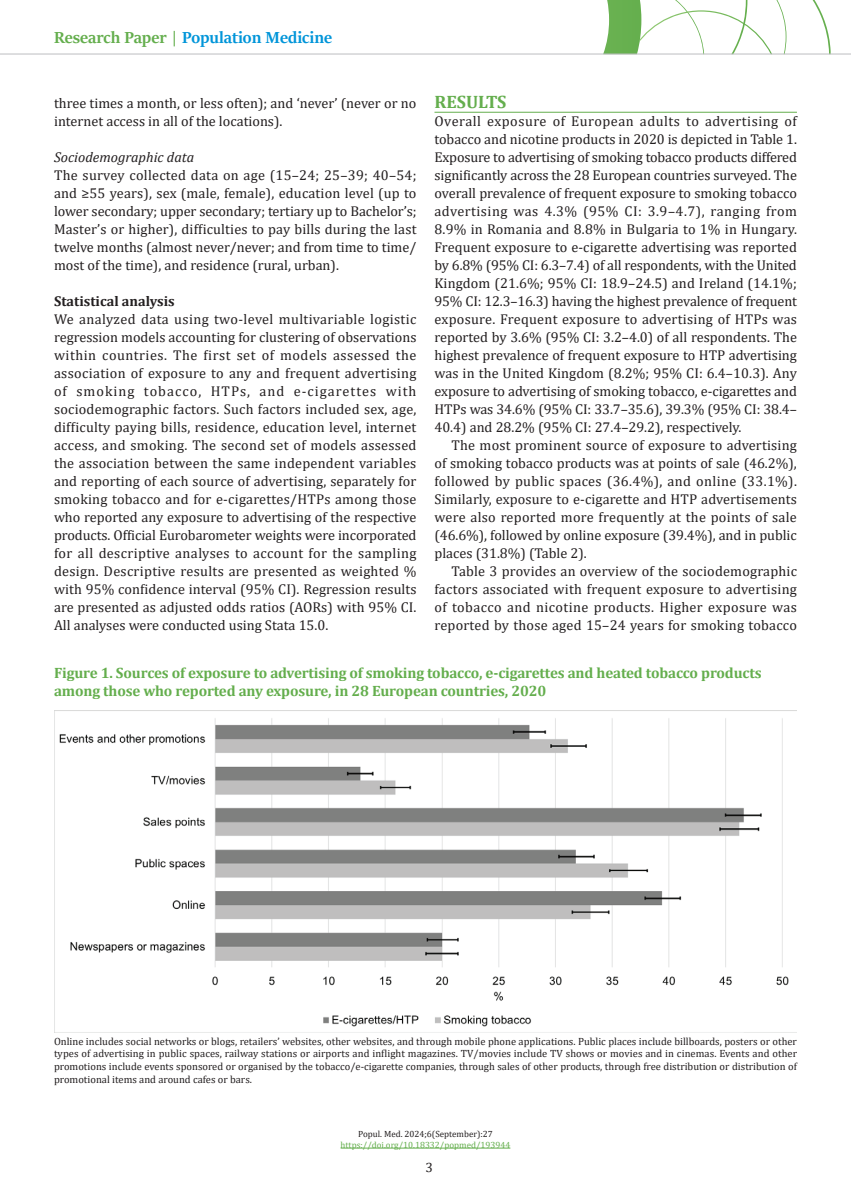
<style>
.page{position:relative;width:851px;height:1191px;background:#fff}
.page>*{position:absolute;margin:0;border:0;box-sizing:border-box;transform-origin:0 0}
.t1{font:700 18px "Sitka Banner";color:#0095d9}
.t2{font:700 18px "Cambria";color:#64ae4d}
.t3{font:700 15px/18px "Cambria";letter-spacing:-.01em;color:#64ae4d}
.t4{font:14.25px/18px "Cambria";color:#231f20;text-align:justify}
.t5{font:italic 14.25px "Cambria";color:#231f20}
.t6{font:700 14.25px "Cambria";color:#231f20}
.t7{font:13.5px "Cambria";color:#231f20}
.t8{font:10.5px/12.6px "Cambria";color:#231f20;text-align:justify}
.t9{font:9px "Cambria";color:#64ae4d}
.t10{font:9px "Cambria";color:#231f20}
.s1{color:#64ae4d}
</style>
<div class="page">
<svg style="left:536px;top:0;width:294px;height:54px"></svg>
<hr style="left:340px;top:1147px;width:170px;height:1px;background:#64ae4d">
<hr style="left:0;top:54px;width:850px;height:1px;background:#bcbdc0">
<hr style="left:434px;top:112px;width:362px;height:1px;background:#64ae4d">
<img style="left:54px;top:710px;width:742px;height:322px">
<p class="t1" style="left:54px;top:25px;width:279px"><span class="s1">Research Paper |</span> Population Medicine</p>
<p class="t2" style="left:434px;top:89px;width:73px">RESULTS</p>
<p class="t4" style="left:434px;top:112px;width:364px">Overall exposure of European adults to advertising of tobacco and nicotine products in 2020 is depicted in Table 1.<br>Exposure to advertising of smoking tobacco products differed significantly across the 28 European countries surveyed. The overall prevalence of frequent exposure to smoking tobacco advertising was 4.3% (95% CI: 3.9–4.7), ranging from 8.9% in Romania and 8.8% in Bulgaria to 1% in Hungary.<br>Frequent exposure to e-cigarette advertising was reported by 6.8% (95% CI: 6.3–7.4) of all respondents, with the United Kingdom (21.6%; 95% CI: 18.9–24.5) and Ireland (14.1%; 95% CI: 12.3–16.3) having the highest prevalence of frequent exposure. Frequent exposure to advertising of HTPs was reported by 3.6% (95% CI: 3.2–4.0) of all respondents. The highest prevalence of frequent exposure to HTP advertising was in the United Kingdom (8.2%; 95% CI: 6.4–10.3). Any exposure to advertising of smoking tobacco, e-cigarettes and HTPs was 34.6% (95% CI: 33.7–35.6), 39.3% (95% CI: 38.4– 40.4) and 28.2% (95% CI: 27.4–29.2), respectively.</p>
<p class="t4" style="left:434px;top:436px;width:364px;text-indent:17px">The most prominent source of exposure to advertising of smoking tobacco products was at points of sale (46.2%), followed by public spaces (36.4%), and online (33.1%).<br>Similarly, exposure to e-cigarette and HTP advertisements were also reported more frequently at the points of sale (46.6%), followed by online exposure (39.4%), and in public places (31.8%) (Table 2).</p>
<p class="t4" style="left:434px;top:562px;width:364px;text-indent:17px">Table 3 provides an overview of the sociodemographic factors associated with frequent exposure to advertising of tobacco and nicotine products. Higher exposure was reported by those aged 15–24 years for smoking tobacco</p>
<p class="t3" style="left:54px;top:663px;width:709px">Figure 1. Sources of exposure to advertising of smoking tobacco, e-cigarettes and heated tobacco products among those who reported any exposure, in 28 European countries, 2020</p>
<p class="t4" style="left:54px;top:94px;width:364px">three times a month, or less often); and ‘never’ (never or no internet access in all of the locations).</p>
<p class="t5" style="left:54px;top:147px;width:142px">Sociodemographic data</p>
<p class="t4" style="left:54px;top:166px;width:364px">The survey collected data on age (15–24; 25–39; 40–54; and ≥55 years), sex (male, female), education level (up to lower secondary; upper secondary; tertiary up to Bachelor’s; Master’s or higher), difficulties to pay bills during the last twelve months (almost never/never; and from time to time/ most of the time), and residence (rural, urban).</p>
<p class="t6" style="left:54px;top:291px;width:122px">Statistical analysis</p>
<p class="t4" style="left:54px;top:310px;width:364px">We analyzed data using two-level multivariable logistic regression models accounting for clustering of observations within countries. The first set of models assessed the association of exposure to any and frequent advertising of smoking tobacco, HTPs, and e-cigarettes with sociodemographic factors. Such factors included sex, age, difficulty paying bills, residence, education level, internet access, and smoking. The second set of models assessed the association between the same independent variables and reporting of each source of advertising, separately for smoking tobacco and for e-cigarettes/HTPs among those who reported any exposure to advertising of the respective products. Official Eurobarometer weights were incorporated for all descriptive analyses to account for the sampling design. Descriptive results are presented as weighted % with 95% confidence interval (95% CI). Regression results are presented as adjusted odds ratios (AORs) with 95% CI.<br>All analyses were conducted using Stata 15.0.</p>
<p class="t8" style="left:54px;top:1034px;width:744px">Online includes social networks or blogs, retailers’ websites, other websites, and through mobile phone applications. Public places include billboards, posters or other types of advertising in public spaces, railway stations or airports and inflight magazines. TV/movies include TV shows or movies and in cinemas. Events and other promotions include events sponsored or organised by the tobacco/e-cigarette companies, through sales of other products, through free distribution or distribution of promotional items and around cafes or bars.</p>
<p class="t10" style="left:358px;top:1128px;width:136px">Popul. Med. 2024;6(September):27</p>
<p class="t9" style="left:340px;top:1139px;width:171px">https://doi.org/10.18332/popmed/193944</p>
<p class="t7" style="left:425px;top:1159px;width:9px">3</p>
</div>
